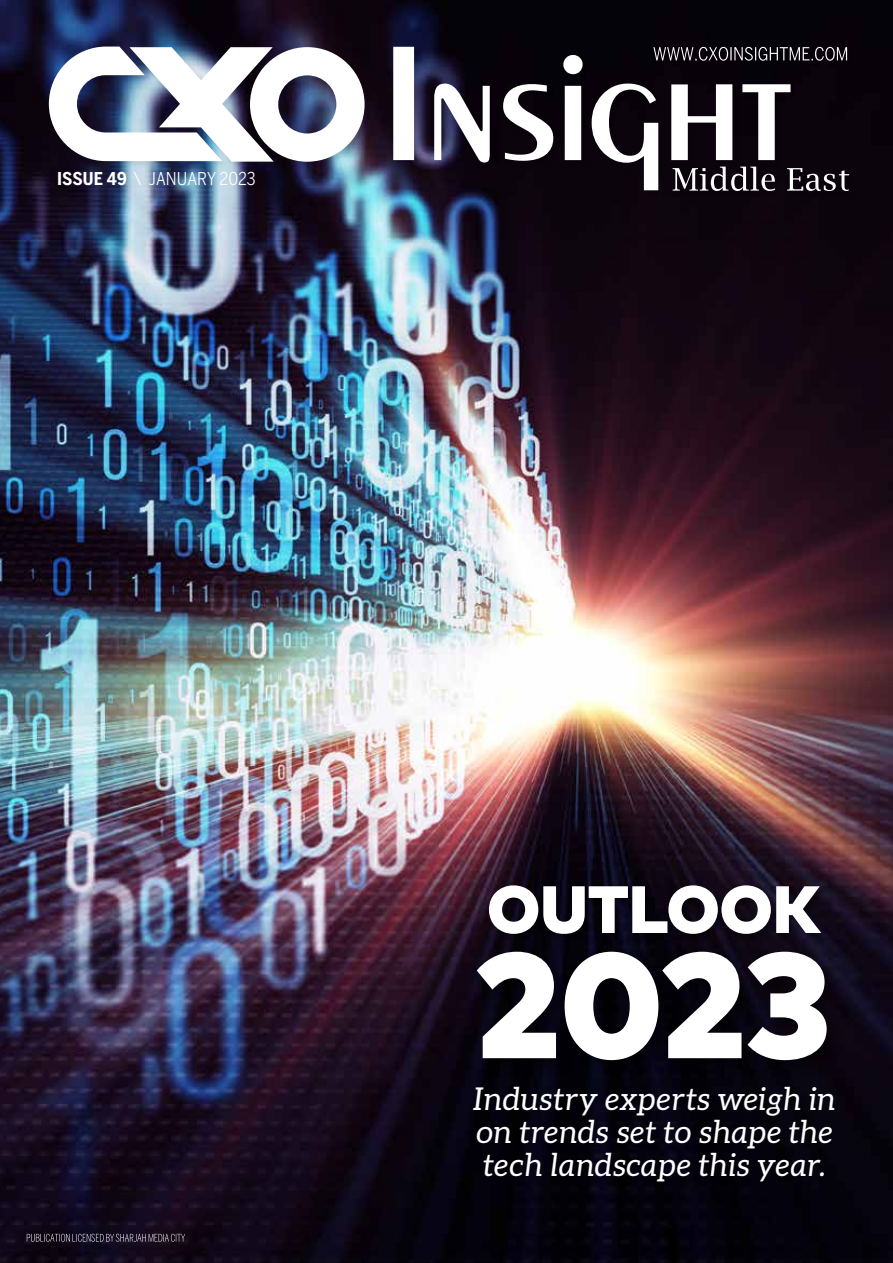
<style>
.page{position:relative;width:893px;height:1263px;background:#fff}
.page>*{position:absolute;margin:0;border:0;box-sizing:border-box;transform-origin:0 0}
.t1{font:900 149.4px "Mark Pro";color:#fff}
.t2{font:900 66.75px "Mark Pro";letter-spacing:.005em;color:#fff}
.t3{font:italic 31.5px/33px "Aleo";letter-spacing:.02em;color:#fff;text-align:justify}
.t4{font:condensed 17.55px "Benton Sans";color:#fff}
.s1{font-weight:700}
</style>
<div class="page">
<img style="left:0;top:0;width:893px;height:1263px">
<svg style="left:27px;top:1234px;width:158px;height:8px"></svg>
<div style="left:477px;top:951px;width:367px;height:127px;background:#000;opacity:.37"></div>
<div style="left:489px;top:886px;width:340px;height:55px;background:#000;opacity:.37"></div>
<div style="left:650px;top:43px;width:203px;height:23px;background:#040209"></div>
<div style="left:47px;top:45px;width:810px;height:154px;background:#000;opacity:.09"></div>
<svg style="left:673px;top:190px;width:102px;height:1px"></svg>
<svg style="left:787px;top:168px;width:62px;height:23px"></svg>
<svg style="left:393px;top:47px;width:397px;height:143px;fill:#0b040c"></svg>
<img style="left:49px;top:47px;width:316px;height:115px">
<p class="t4" style="left:57px;top:168px;width:200px"><span class="s1">ISSUE 49</span> \ JANUARY 2023</p>
<h2 class="t2" style="left:487px;top:858px;width:335px">OUTLOOK</h2>
<h1 class="t1" style="left:473px;top:890px;width:359px">2023</h1>
<p class="t3" style="left:474px;top:1082px;width:364px">Industry experts weigh in on trends set to shape the tech landscape this year.</p>
</div>
